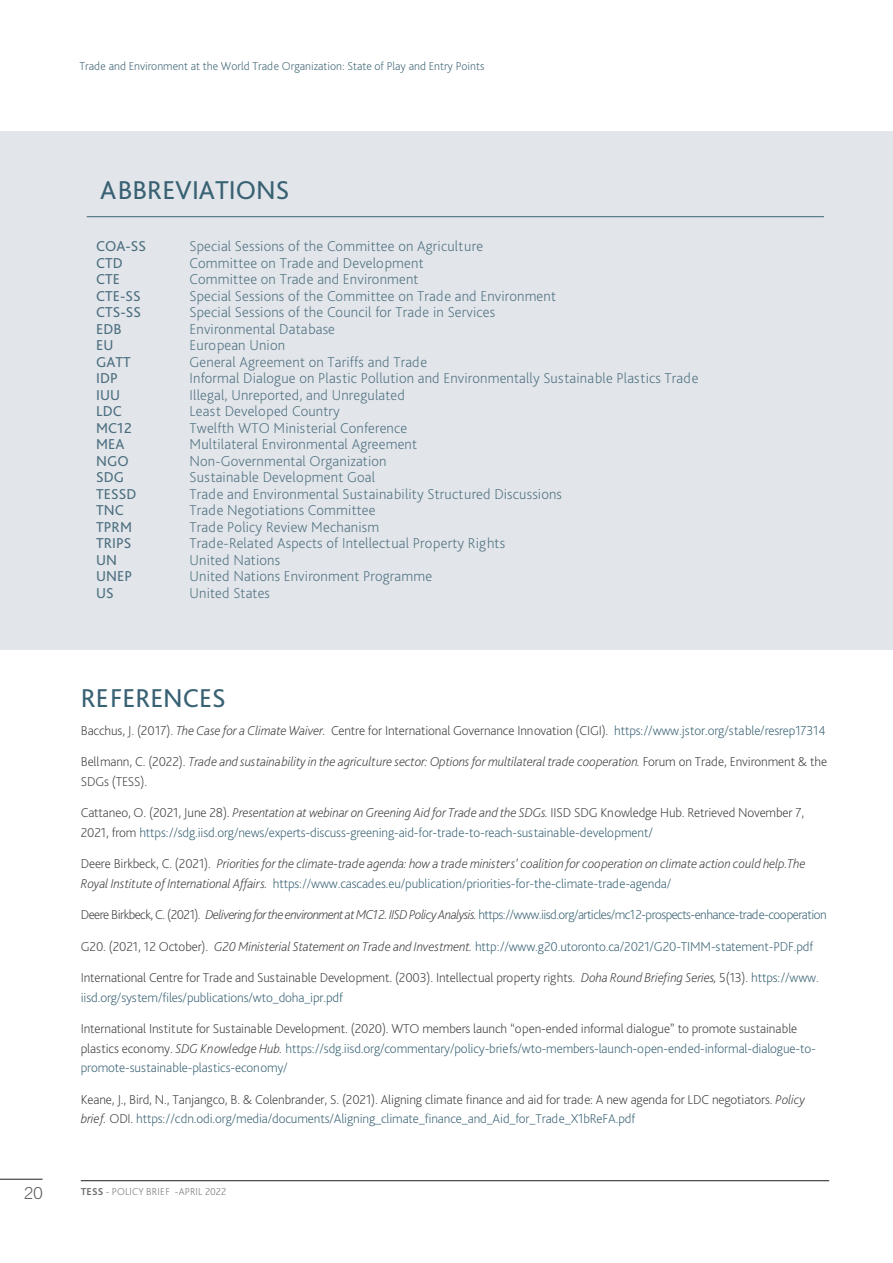
<style>
.page{position:relative;width:893px;height:1263px;background:#fff}
.page>*{position:absolute;margin:0;border:0;box-sizing:border-box;transform-origin:0 0}
.t1{font:27px "Bliss Pro";color:#386173}
.t2{font:300 16.5px "Trade Gothic LT Std";color:#575756}
.t3{font:200 15px "Bliss Pro";letter-spacing:.01em;color:#4b6e7f}
.t4{font:15px "Bliss Pro";letter-spacing:.005em;color:#4b6e7f}
.t5{font:200 13.5px/19.5px "Bliss Pro";letter-spacing:-.01em;color:#3d3d3c}
.t6{font:italic 200 13.5px/19.5px "Bliss Pro";letter-spacing:-.01em;color:#3d3d3c}
.t7{font:200 13.5px/19.5px "Bliss Pro";letter-spacing:-.01em;color:#386173}
.t8{font:200 13.5px "Bliss Pro";letter-spacing:-.04em;color:#386173}
.t9{font:200 12px "Bliss Pro";color:#3b6273}
.t10{font:200 10.5px "Bliss Pro";letter-spacing:.015em;color:#70706f}
.s1{font-style:italic}
.s2{color:#386173}
.s3{font-style:normal}
.s4{color:#3d3d3c}
.s5{font-style:italic;color:#3d3d3c}
.s6{font-style:normal;color:#386173}
.s7{font-weight:700}
</style>
<div class="page">
<hr style="left:81px;top:1180px;width:748px;height:1px;background:#1d1d1b">
<hr style="left:0;top:1179px;width:43px;height:1px;background:#1d1d1b">
<div style="left:0;top:132px;width:893px;height:518px;background:#e2e5e9"></div>
<hr style="left:87px;top:216px;width:737px;height:1px;background:#3b6273">
<p class="t9" style="left:79px;top:59px;width:406px">Trade and Environment at the World Trade Organization: State of Play and Entry Points</p>
<p class="t1" style="left:100px;top:173px;width:191px">ABBREVIATIONS</p>
<p class="t4" style="left:96px;top:237px;width:52px">COA-SS</p>
<p class="t4" style="left:96px;top:253px;width:28px">CTD</p>
<p class="t4" style="left:96px;top:270px;width:25px">CTE</p>
<p class="t4" style="left:96px;top:286px;width:46px">CTE-SS</p>
<p class="t4" style="left:96px;top:303px;width:46px">CTS-SS</p>
<p class="t4" style="left:96px;top:319px;width:27px">EDB</p>
<p class="t4" style="left:96px;top:336px;width:19px">EU</p>
<p class="t4" style="left:96px;top:352px;width:36px">GATT</p>
<p class="t4" style="left:96px;top:369px;width:23px">IDP</p>
<p class="t4" style="left:96px;top:385px;width:25px">IUU</p>
<p class="t4" style="left:96px;top:402px;width:27px">LDC</p>
<p class="t4" style="left:96px;top:418px;width:37px">MC12</p>
<p class="t4" style="left:96px;top:435px;width:30px">MEA</p>
<p class="t4" style="left:96px;top:451px;width:34px">NGO</p>
<p class="t4" style="left:96px;top:468px;width:29px">SDG</p>
<p class="t4" style="left:96px;top:484px;width:42px">TESSD</p>
<p class="t4" style="left:96px;top:501px;width:29px">TNC</p>
<p class="t4" style="left:96px;top:517px;width:37px">TPRM</p>
<p class="t4" style="left:96px;top:534px;width:37px">TRIPS</p>
<p class="t4" style="left:96px;top:550px;width:22px">UN</p>
<p class="t4" style="left:96px;top:567px;width:37px">UNEP</p>
<p class="t4" style="left:96px;top:583px;width:19px">US</p>
<p class="t3" style="left:190px;top:237px;width:295px">Special Sessions of the Committee on Agriculture</p>
<p class="t3" style="left:190px;top:253px;width:236px">Committee on Trade and Development</p>
<p class="t3" style="left:190px;top:270px;width:230px">Committee on Trade and Environment</p>
<p class="t3" style="left:190px;top:286px;width:368px">Special Sessions of the Committee on Trade and Environment</p>
<p class="t3" style="left:190px;top:303px;width:307px">Special Sessions of the Council for Trade in Services</p>
<p class="t3" style="left:190px;top:319px;width:147px">Environmental Database</p>
<p class="t3" style="left:190px;top:336px;width:97px">European Union</p>
<p class="t3" style="left:190px;top:352px;width:239px">General Agreement on Tariffs and Trade</p>
<p class="t3" style="left:190px;top:369px;width:510px">Informal Dialogue on Plastic Pollution and Environmentally Sustainable Plastics Trade</p>
<p class="t3" style="left:190px;top:385px;width:217px">Illegal, Unreported, and Unregulated</p>
<p class="t3" style="left:190px;top:402px;width:152px">Least Developed Country</p>
<p class="t3" style="left:190px;top:418px;width:219px">Twelfth WTO Ministerial Conference</p>
<p class="t3" style="left:190px;top:435px;width:229px">Multilateral Environmental Agreement</p>
<p class="t3" style="left:190px;top:451px;width:199px">Non-Governmental Organization</p>
<p class="t3" style="left:190px;top:468px;width:187px">Sustainable Development Goal</p>
<p class="t3" style="left:190px;top:484px;width:374px">Trade and Environmental Sustainability Structured Discussions</p>
<p class="t3" style="left:190px;top:501px;width:187px">Trade Negotiations Committee</p>
<p class="t3" style="left:190px;top:517px;width:191px">Trade Policy Review Mechanism</p>
<p class="t3" style="left:190px;top:534px;width:317px">Trade-Related Aspects of Intellectual Property Rights</p>
<p class="t3" style="left:190px;top:550px;width:92px">United Nations</p>
<p class="t3" style="left:190px;top:567px;width:244px">United Nations Environment Programme</p>
<p class="t3" style="left:190px;top:583px;width:82px">United States</p>
<p class="t1" style="left:81px;top:681px;width:146px">REFERENCES</p>
<p class="t5" style="left:81px;top:720px;width:746px">Bacchus, J. (2017). <span class="s1">The Case for a Climate Waiver.</span> Centre for International Governance Innovation (CIGI). <span class="s2">https://www.jstor.org/stable/resrep17314</span></p>
<p class="t6" style="left:81px;top:751px;width:748px"><span class="s3">Bellmann, C. (2022).</span> Trade and sustainability in the agriculture sector: Options for multilateral trade cooperation. <span class="s3">Forum on Trade, Environment &amp; the<br>SDGs (TESS).</span></p>
<p class="t7" style="left:81px;top:802px;width:725px"><span class="s4">Cattaneo, O. (2021, June 28).</span> <span class="s5">Presentation at webinar on Greening Aid for Trade and the SDGs.</span> <span class="s4">IISD SDG Knowledge Hub. Retrieved November 7,<br>2021, from</span> https://sdg.iisd.org/news/experts-discuss-greening-aid-for-trade-to-reach-sustainable-development/</p>
<p class="t6" style="left:81px;top:853px;width:726px"><span class="s3">Deere Birkbeck, C. (2021).</span> Priorities for the climate-trade agenda: how a trade ministers’ coalition for cooperation on climate action could help.The<br>Royal Institute of International Affairs. <span class="s6">https://www.cascades.eu/publication/priorities-for-the-climate-trade-agenda/</span></p>
<p class="t8" style="left:81px;top:906px;width:747px"><span class="s4">Deere Birkbeck, C. (2021).</span> <span class="s5">Delivering for the environment at MC12. IISD Policy Analysis.</span> https://www.iisd.org/articles/mc12-prospects-enhance-trade-cooperation</p>
<p class="t7" style="left:81px;top:936px;width:734px"><span class="s4">G20. (2021, 12 October).</span> <span class="s5">G20 Ministerial Statement on Trade and Investment.</span> http://www.g20.utoronto.ca/2021/G20-TIMM-statement-PDF.pdf</p>
<p class="t5" style="left:81px;top:967px;width:740px">International Centre for Trade and Sustainable Development. (2003). Intellectual property rights. <span class="s1">Doha Round Briefing Series,</span> 5(13). <span class="s2">https://www. iisd.org/system/files/publications/wto_doha_ipr.pdf</span></p>
<p class="t5" style="left:81px;top:1018px;width:736px">International Institute for Sustainable Development. (2020). WTO members launch “open-ended informal dialogue” to promote sustainable plastics economy. <span class="s1">SDG Knowledge Hub.</span> <span class="s2">https://sdg.iisd.org/commentary/policy-briefs/wto-members-launch-open-ended-informal-dialogue-to&shy;promote-sustainable-plastics-economy/</span></p>
<p class="t5" style="left:81px;top:1089px;width:726px">Keane, J., Bird, N., Tanjangco, B. &amp; Colenbrander, S. (2021). Aligning climate finance and aid for trade: A new agenda for LDC negotiators. <span class="s1">Policy brief.</span> ODI. <span class="s2">https://cdn.odi.org/media/documents/Aligning_climate_finance_and_Aid_for_Trade_X1bReFA.pdf</span></p>
<p class="t2" style="left:24px;top:1184px;width:20px">20</p>
<p class="t10" style="left:81px;top:1185px;width:147px"><span class="s7">TESS</span> - POLICY BRIEF -APRIL 2022</p>
</div>
